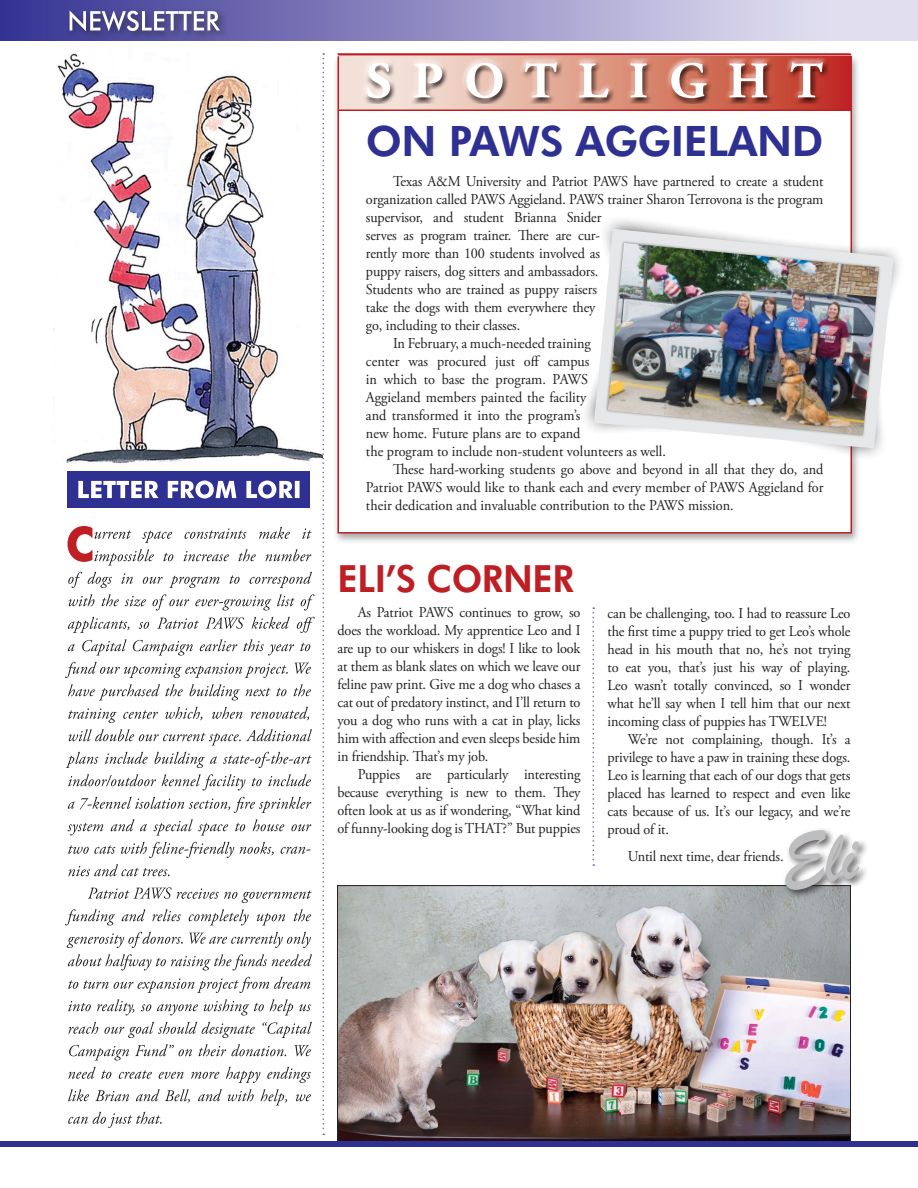
<style>
.page{position:relative;width:918px;height:1188px;background:#fff}
.page>*{position:absolute;margin:0;border:0;box-sizing:border-box;transform-origin:0 0}
.t1{font:800 42px "Futura BT";letter-spacing:-.01em;color:#2e3092}
.t2{font:800 37.5px "Futura BT";letter-spacing:-.01em;color:#be1f24;scale:.95 1}
.t3{font:15px/18px "Adobe Garamond Pro";letter-spacing:-.01em;color:#231f20;text-align:justify;scale:.95 1}
</style>
<div class="page">
<img style="left:339px;top:887px;width:510px;height:254px">
<div style="left:782px;top:827px;width:87px;height:73px;background:#231f20;opacity:.75"></div>
<svg style="left:785px;top:830px;width:74px;height:60px"></svg>
<img style="left:53px;top:53px;width:269px;height:422px">
<div style="left:68px;top:471px;width:242px;height:36px;background:#2e3092"></div>
<img style="left:0;top:0;width:918px;height:40px">
<div style="left:0;top:1142px;width:918px;height:6px;background:#2e3092"></div>
<svg style="left:68px;top:1112px;width:94px;height:16px"></svg>
<svg style="left:68px;top:1089px;width:243px;height:17px"></svg>
<svg style="left:68px;top:1067px;width:243px;height:16px"></svg>
<svg style="left:69px;top:1044px;width:242px;height:17px"></svg>
<svg style="left:68px;top:1022px;width:244px;height:16px"></svg>
<svg style="left:68px;top:999px;width:243px;height:17px"></svg>
<svg style="left:68px;top:977px;width:242px;height:16px"></svg>
<svg style="left:68px;top:954px;width:244px;height:17px"></svg>
<svg style="left:67px;top:932px;width:244px;height:16px"></svg>
<svg style="left:65px;top:909px;width:246px;height:17px"></svg>
<svg style="left:88px;top:887px;width:224px;height:16px"></svg>
<svg style="left:68px;top:864px;width:102px;height:12px"></svg>
<svg style="left:68px;top:842px;width:242px;height:16px"></svg>
<svg style="left:68px;top:819px;width:243px;height:17px"></svg>
<svg style="left:68px;top:797px;width:243px;height:16px"></svg>
<svg style="left:68px;top:774px;width:243px;height:17px"></svg>
<svg style="left:66px;top:752px;width:246px;height:16px"></svg>
<svg style="left:68px;top:729px;width:244px;height:17px"></svg>
<svg style="left:68px;top:707px;width:241px;height:16px"></svg>
<svg style="left:68px;top:684px;width:243px;height:17px"></svg>
<svg style="left:65px;top:662px;width:246px;height:16px"></svg>
<svg style="left:68px;top:639px;width:242px;height:17px"></svg>
<svg style="left:68px;top:617px;width:247px;height:16px"></svg>
<svg style="left:68px;top:594px;width:247px;height:17px"></svg>
<svg style="left:68px;top:572px;width:244px;height:16px"></svg>
<svg style="left:67px;top:526px;width:245px;height:40px"></svg>
<svg style="left:78px;top:481px;width:222px;height:18px"></svg>
<svg style="left:322px;top:53px;width:2px;height:1082px"></svg>
<svg style="left:592px;top:607px;width:2px;height:259px"></svg>
<hr style="left:338px;top:53px;width:512px;height:2px;background:#be1f24">
<div style="left:66px;top:7px;width:163px;height:34px;background:#231f20;opacity:.6"></div>
<svg style="left:70px;top:10px;width:150px;height:21px"></svg>
<div style="left:333px;top:54px;width:528px;height:490px;background:#231f20;opacity:.4"></div>
<div style="left:338px;top:57px;width:513px;height:476px;background:#fff"></div>
<img style="left:339px;top:56px;width:512px;height:54px">
<div style="left:361px;top:56px;width:467px;height:45px;background:#fff;opacity:.75"></div>
<div style="left:363px;top:59px;width:466px;height:45px;background:#231f20;opacity:.75"></div>
<svg style="left:367px;top:62px;width:456px;height:36px"></svg>
<hr style="left:338px;top:54px;width:513px;height:2px;background:#be1f24">
<hr style="left:338px;top:110px;width:513px;height:1px;background:#be1f24">
<svg style="left:586px;top:209px;width:313px;height:258px"></svg>
<svg style="left:594px;top:229px;width:300px;height:219px"></svg>
<svg style="left:605px;top:240px;width:277px;height:198px;fill:#e6e7e8"></svg>
<img style="left:608px;top:243px;width:271px;height:192px">
<h1 class="t1" style="left:366px;top:116px;width:459px">ON PAWS AGGIELAND</h1>
<p class="t3" style="left:393px;top:173px;width:455px">Texas A&amp;M University and Patriot PAWS have partnered to create a student</p>
<p class="t3" style="left:366px;top:191px;width:483px">organization called PAWS Aggieland. PAWS trainer Sharon Terrovona is the program</p>
<p class="t3" style="left:366px;top:209px;width:249px">supervisor, and student Brianna Snider</p>
<p class="t3" style="left:366px;top:227px;width:248px">serves as program trainer. There are cur-</p>
<p class="t3" style="left:366px;top:245px;width:248px">rently more than 100 students involved as</p>
<p class="t3" style="left:366px;top:263px;width:246px">puppy raisers, dog sitters and ambassadors.</p>
<p class="t3" style="left:366px;top:281px;width:245px">Students who are trained as puppy raisers</p>
<p class="t3" style="left:366px;top:299px;width:243px">take the dogs with them everywhere they</p>
<p class="t3" style="left:366px;top:317px;width:164px">go, including to their classes.</p>
<p class="t3" style="left:393px;top:335px;width:210px">In February, a much-needed training</p>
<p class="t3" style="left:366px;top:353px;width:237px">center was procured just off campus</p>
<p class="t3" style="left:366px;top:371px;width:235px">in which to base the program. PAWS</p>
<p class="t3" style="left:366px;top:389px;width:234px">Aggieland members painted the facility</p>
<p class="t3" style="left:366px;top:407px;width:227px">and transformed it into the program’s</p>
<p class="t3" style="left:366px;top:425px;width:227px">new home. Future plans are to expand</p>
<p class="t3" style="left:366px;top:443px;width:317px">the program to include non-student volunteers as well.</p>
<p class="t3" style="left:393px;top:461px;width:455px">These hard-working students go above and beyond in all that they do, and</p>
<p class="t3" style="left:366px;top:479px;width:483px">Patriot PAWS would like to thank each and every member of PAWS Aggieland for</p>
<p class="t3" style="left:366px;top:497px;width:389px">their dedication and invaluable contribution to the PAWS mission.</p>
<h2 class="t2" style="left:338px;top:556px;width:251px">ELI’S CORNER</h2>
<p class="t3" style="left:338px;top:604px;width:257px;text-indent:20px">As Patriot PAWS continues to grow, so does the workload. My apprentice Leo and I are up to our whiskers in dogs! I like to look at them as blank slates on which we leave our feline paw print. Give me a dog who chases a cat out of predatory instinct, and I’ll return to you a dog who runs with a cat in play, licks him with affection and even sleeps beside him in friendship. That’s my job.</p>
<p class="t3" style="left:338px;top:766px;width:257px;text-indent:20px">Puppies are particularly interesting because everything is new to them. They often look at us as if wondering, “What kind of funny-looking dog is THAT?” But puppies</p>
<p class="t3" style="left:607px;top:605px;width:257px">can be challenging, too. I had to reassure Leo the first time a puppy tried to get Leo’s whole head in his mouth that no, he’s not trying to eat you, that’s just his way of playing.<br>Leo wasn’t totally convinced, so I wonder what he’ll say when I tell him that our next incoming class of puppies has TWELVE!</p>
<p class="t3" style="left:607px;top:731px;width:257px;text-indent:20px">We’re not complaining, though. It’s a privilege to have a paw in training these dogs.<br>Leo is learning that each of our dogs that gets placed has learned to respect and even like cats because of us. It’s our legacy, and we’re proud of it.</p>
<p class="t3" style="left:628px;top:848px;width:166px">Until next time, dear friends.</p>
</div>
